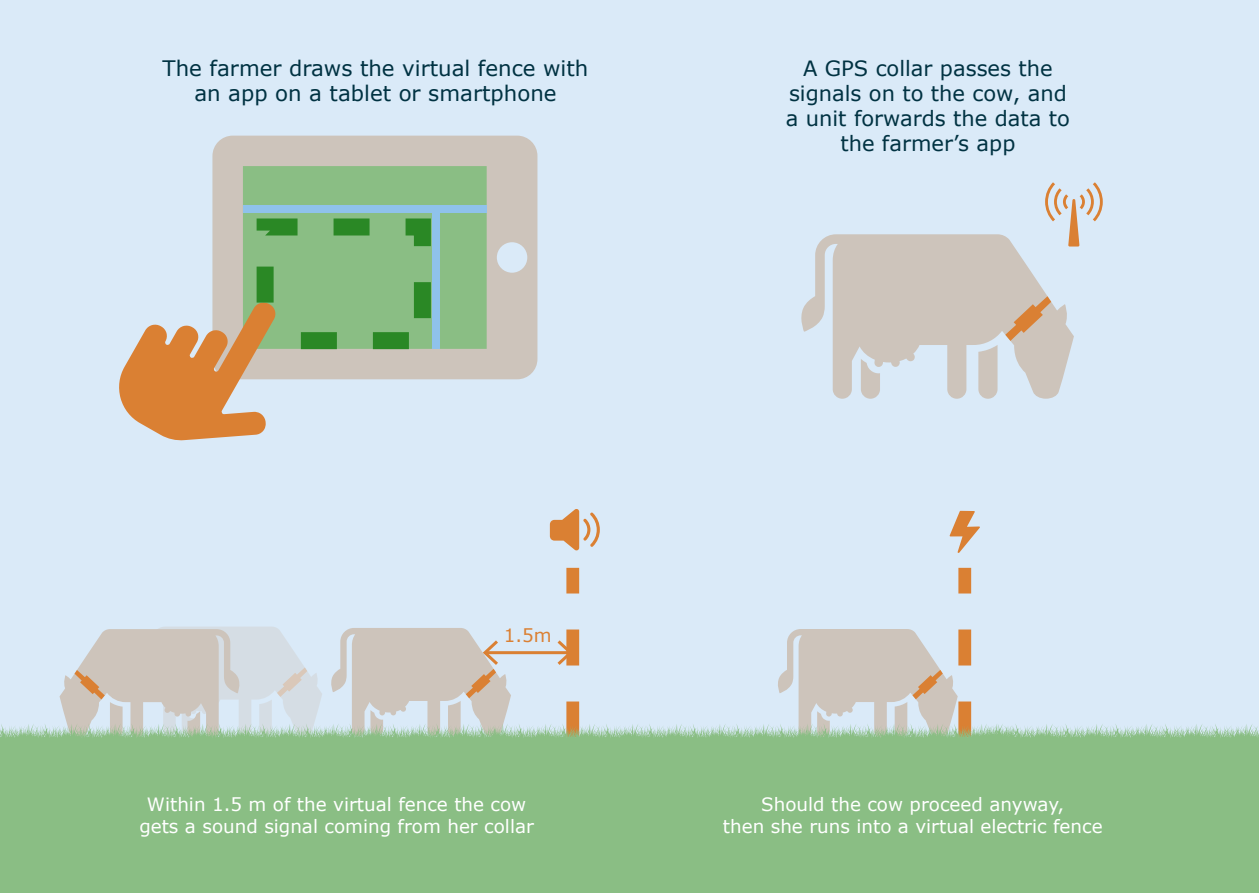
<style>
.page{position:relative;width:1259px;height:893px;background:#daeaf8}
.page>*{position:absolute;margin:0;border:0;box-sizing:border-box;transform-origin:0 0}
.t1{font:21.3px/25.5px "Verdana";color:#003242;text-align:center}
.t2{font:21px/25.2px "Verdana";color:#003242;text-align:center}
.t3{font:18.3px/21.9px "Verdana";color:#fff;text-align:center}
.t4{font:18.3px "Verdana";color:#da8033}
</style>
<div class="page">
<svg style="left:212px;top:136px;width:325px;height:243px;background:#b2c2a6"></svg>
<svg style="left:119px;top:210px;width:320px;height:231px"></svg>
<div style="left:243px;top:205px;width:244px;height:8px;background:#8fc2eb"></div>
<div style="left:433px;top:213px;width:7px;height:136px;background:#8fc2eb"></div>
<svg style="left:801px;top:234px;width:273px;height:165px;fill:#cdc4bb"></svg>
<div style="left:854px;top:290px;width:44px;height:30px;background:#cdc4bb"></div>
<div style="left:847px;top:239px;width:97px;height:42px;background:#cdc4bb"></div>
<div style="left:926px;top:292px;width:67px;height:46px;background:#cdc4bb"></div>
<div style="left:1039px;top:346px;width:24px;height:9px;background:#cdc4bb"></div>
<svg style="left:1005px;top:296px;width:46px;height:45px;background:#d0b093"></svg>
<svg style="left:60px;top:627px;width:262px;height:96px"></svg>
<svg style="left:1045px;top:182px;width:57px;height:65px"></svg>
<svg style="left:778px;top:568px;width:193px;height:155px"></svg>
<svg style="left:550px;top:509px;width:50px;height:42px"></svg>
<svg style="left:949px;top:511px;width:31px;height:42px"></svg>
<hr style="left:486px;top:651px;width:83px;height:3px;background:#da8033">
<svg style="left:331px;top:628px;width:180px;height:95px"></svg>
<svg style="left:557px;top:568px;width:22px;height:155px"></svg>
<svg style="left:0;top:723px;width:1259px;height:170px;background:#8ebf89"></svg>
<p class="t1" style="left:163px;top:55px;width:427px">The farmer draws the virtual fence with an app on a tablet or smartphone</p>
<p class="t2" style="left:786px;top:55px;width:285px">A GPS collar passes the signals on to the cow, and a unit forwards the data to the farmer’s app</p>
<p class="t4" style="left:504px;top:623px;width:49px">1.5m</p>
<p class="t3" style="left:139px;top:794px;width:396px">Within 1.5 m of the virtual fence the cow gets a sound signal coming from her collar</p>
<p class="t3" style="left:723px;top:794px;width:381px">Should the cow proceed anyway,<br>then she runs into a virtual electric fence</p>
</div>
